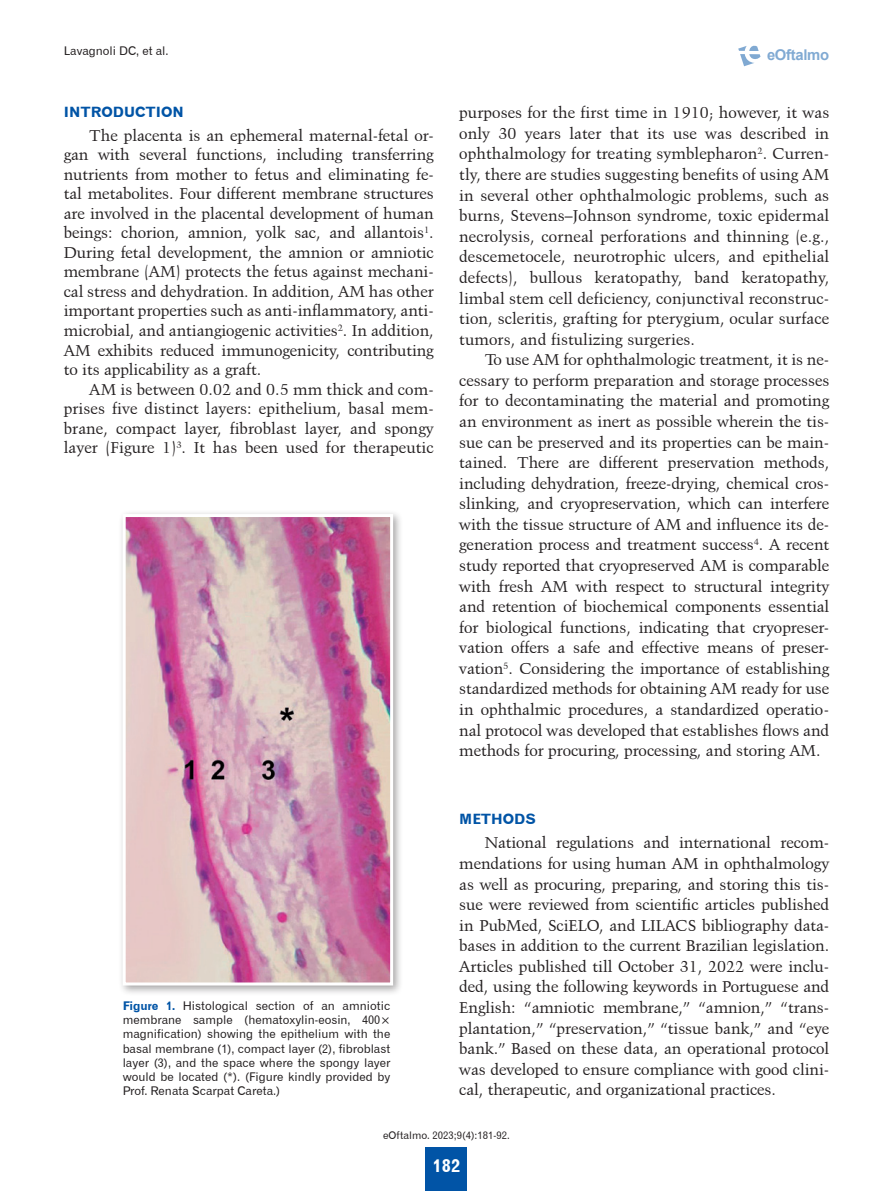
<style>
.page{position:relative;width:893px;height:1191px;background:#fff}
.page>*{position:absolute;margin:0;border:0;box-sizing:border-box;transform-origin:0 0}
.t1{font:18px "Gothic 720 BT Bold B";color:#fff}
.t2{font:15.75px/20.5px "Kuenstler 480 BT";color:#231f20;text-align:justify}
.t3{font:700 14.85px "Arial";letter-spacing:-.02em;color:#0154a6}
.t4{font:14.25px "Gothic 720 BT Bold B";color:#0154a6}
.t5{font:12px/14.2px "Gothic 720 BT Roman B";color:#231f20;text-align:justify}
.t6{font:10.5px "Gothic 720 BT Roman B";color:#231f20}
.s1{font-family:"Gothic 720 BT Bold B";color:#0154a6}
</style>
<div class="page">
<div style="left:426px;top:1147px;width:41px;height:44px;background:#0154a6"></div>
<svg style="left:738px;top:45px;width:22px;height:21px"></svg>
<div style="left:118px;top:509px;width:285px;height:486px;background:#231f20;opacity:.4"></div>
<img style="left:127px;top:518px;width:262px;height:463px">
<div style="left:123px;top:514px;width:270px;height:471px;border:3px solid #fff"></div>
<p class="t5" style="left:64px;top:43px;width:106px">Lavagnoli DC, et al.</p>
<p class="t4" style="left:64px;top:103px;width:122px">INTRODUCTION</p>
<p class="t2" style="left:64px;top:125px;width:371px;line-height:19.5px;text-indent:26px">The placenta is an ephemeral maternal-fetal or&shy;gan with several functions, including transferring nutrients from mother to fetus and eliminating fe&shy;tal metabolites. Four different membrane structures are involved in the placental development of human beings: chorion, amnion, yolk sac, and allantois<sup>1</sup>.<br>During fetal development, the amnion or amniotic membrane (AM) protects the fetus against mechani&shy;cal stress and dehydration. In addition, AM has other important properties such as anti-inflammatory, anti&shy;microbial, and antiangiogenic activities<sup>2</sup>. In addition, AM exhibits reduced immunogenicity, contributing to its applicability as a graft.</p>
<p class="t2" style="left:64px;top:379px;width:371px;line-height:19.5px;text-indent:26px">AM is between 0.02 and 0.5 mm thick and com&shy;prises five distinct layers: epithelium, basal mem&shy;brane, compact layer, fibroblast layer, and spongy layer (Figure 1)<sup>3</sup>. It has been used for therapeutic</p>
<p class="t5" style="left:123px;top:998px;width:269px"><span class="s1">Figure 1.</span> Histological section of an amniotic membrane sample (hematoxylin-eosin, 400× magnification) showing the epithelium with the basal membrane (1), compact layer (2), fibroblast layer (3), and the space where the spongy layer would be located (*). (Figure kindly provided by Prof. Renata Scarpat Careta.)</p>
<p class="t3" style="left:767px;top:44px;width:64px">eOftalmo</p>
<p class="t2" style="left:459px;top:102px;width:371px">purposes for the first time in 1910; however, it was only 30 years later that its use was described in ophthalmology for treating symblepharon<sup>2</sup>. Curren&shy;tly, there are studies suggesting benefits of using AM in several other ophthalmologic problems, such as burns, Stevens–Johnson syndrome, toxic epidermal necrolysis, corneal perforations and thinning (e.g., descemetocele, neurotrophic ulcers, and epithelial defects), bullous keratopathy, band keratopathy, limbal stem cell deficiency, conjunctival reconstruc&shy;tion, scleritis, grafting for pterygium, ocular surface tumors, and fistulizing surgeries.</p>
<p class="t2" style="left:459px;top:349px;width:371px;text-indent:26px">To use AM for ophthalmologic treatment, it is ne&shy;cessary to perform preparation and storage processes for to decontaminating the material and promoting an environment as inert as possible wherein the tis&shy;sue can be preserved and its properties can be main&shy;tained. There are different preservation methods, including dehydration, freeze-drying, chemical cros&shy;slinking, and cryopreservation, which can interfere with the tissue structure of AM and influence its de&shy;generation process and treatment success<sup>4</sup>. A recent study reported that cryopreserved AM is comparable with fresh AM with respect to structural integrity and retention of biochemical components essential for biological functions, indicating that cryopreser&shy;vation offers a safe and effective means of preser&shy;vation<sup>5</sup>. Considering the importance of establishing standardized methods for obtaining AM ready for use in ophthalmic procedures, a standardized operatio&shy;nal protocol was developed that establishes flows and methods for procuring, processing, and storing AM.</p>
<p class="t4" style="left:459px;top:809px;width:78px">METHODS</p>
<p class="t2" style="left:459px;top:832px;width:371px;text-indent:26px">National regulations and international recom&shy;mendations for using human AM in ophthalmology as well as procuring, preparing, and storing this tis&shy;sue were reviewed from scientific articles published in PubMed, SciELO, and LILACS bibliography data&shy;bases in addition to the current Brazilian legislation.<br>Articles published till October 31, 2022 were inclu&shy;ded, using the following keywords in Portuguese and English: “amniotic membrane,” “amnion,” “trans&shy;plantation,” “preservation,” “tissue bank,” and “eye bank.” Based on these data, an operational protocol was developed to ensure compliance with good clini&shy;cal, therapeutic, and organizational practices.</p>
<p class="t6" style="left:383px;top:1129px;width:128px">eOftalmo. 2023;9(4):181-92.</p>
<p class="t1" style="left:433px;top:1154px;width:29px">182</p>
</div>
